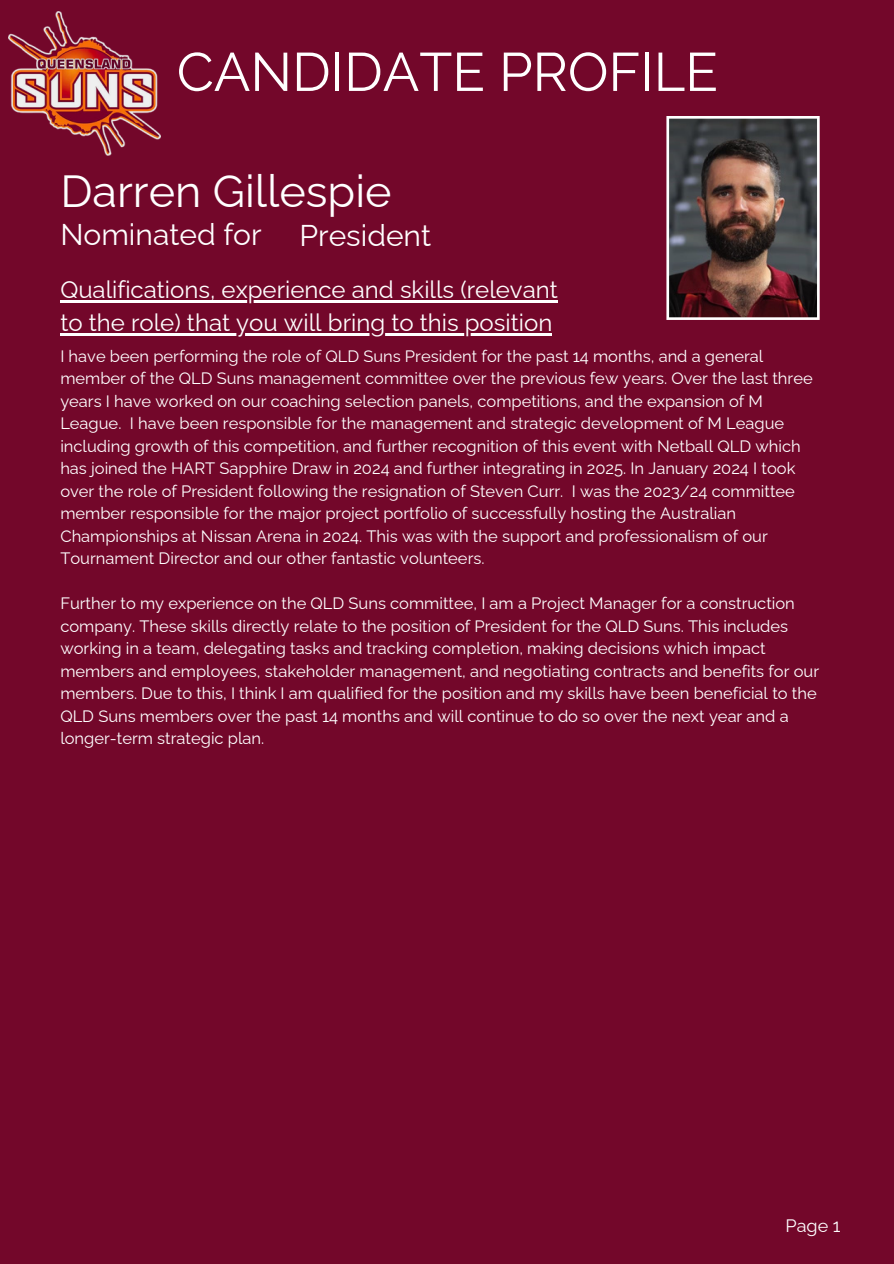
<style>
.page{position:relative;width:894px;height:1264px;background:#fff}
.page>*{position:absolute;margin:0;border:0;box-sizing:border-box;transform-origin:0 0}
.t1{font:54px "Raleway";color:#fff}
.t2{font:45px "Raleway";color:#fff}
.t3{font:30px "Raleway";color:#fff}
.t4{font:24px "Raleway";color:#fff}
.t5{font:18px "Raleway";color:#fff}
.t6{font:16.5px/22.5px "Raleway";color:#fff}
</style>
<div class="page">
<div style="left:0;top:0;width:893px;height:1263px;background:#73072a"></div>
<img style="left:9px;top:11px;width:152px;height:144px">
<hr style="left:60px;top:300px;width:497px;height:2px;background:#fff">
<hr style="left:60px;top:333px;width:492px;height:2px;background:#fff">
<img style="left:666px;top:116px;width:153px;height:204px">
<h1 class="t1" style="left:177px;top:40px;width:542px">CANDIDATE PROFILE</h1>
<p class="t2" style="left:60px;top:165px;width:333px">Darren Gillespie</p>
<p class="t3" style="left:60px;top:216px;width:203px">Nominated for</p>
<p class="t3" style="left:299px;top:218px;width:133px">President</p>
<h2 class="t4" style="left:60px;top:275px;width:499px">Qualifications, experience and skills (relevant</h2>
<p class="t4" style="left:60px;top:308px;width:493px">to the role) that you will bring to this position</p>
<p class="t6" style="left:60px;top:344px;width:753px">I have been performing the role of QLD Suns President for the past 14 months, and a general member of the QLD Suns management committee over the previous few years. Over the last three years I have worked on our coaching selection panels, competitions, and the expansion of M League. I have been responsible for the management and strategic development of M League including growth of this competition, and further recognition of this event with Netball QLD which has joined the HART Sapphire Draw in 2024 and further integrating in 2025. In January 2024 I took over the role of President following the resignation of Steven Curr. I was the 2023/24 committee member responsible for the major project portfolio of successfully hosting the Australian Championships at Nissan Arena in 2024. This was with the support and professionalism of our Tournament Director and our other fantastic volunteers.</p>
<h4 class="t6" style="left:60px;top:592px;width:760px">Further to my experience on the QLD Suns committee, I am a Project Manager for a construction company. These skills directly relate to the position of President for the QLD Suns. This includes working in a team, delegating tasks and tracking completion, making decisions which impact members and employees, stakeholder management, and negotiating contracts and benefits for our members. Due to this, I think I am qualified for the position and my skills have been beneficial to the QLD Suns members over the past 14 months and will continue to do so over the next year and a longer-term strategic plan.</h4>
<p class="t5" style="left:785px;top:1214px;width:56px">Page 1</p>
</div>
